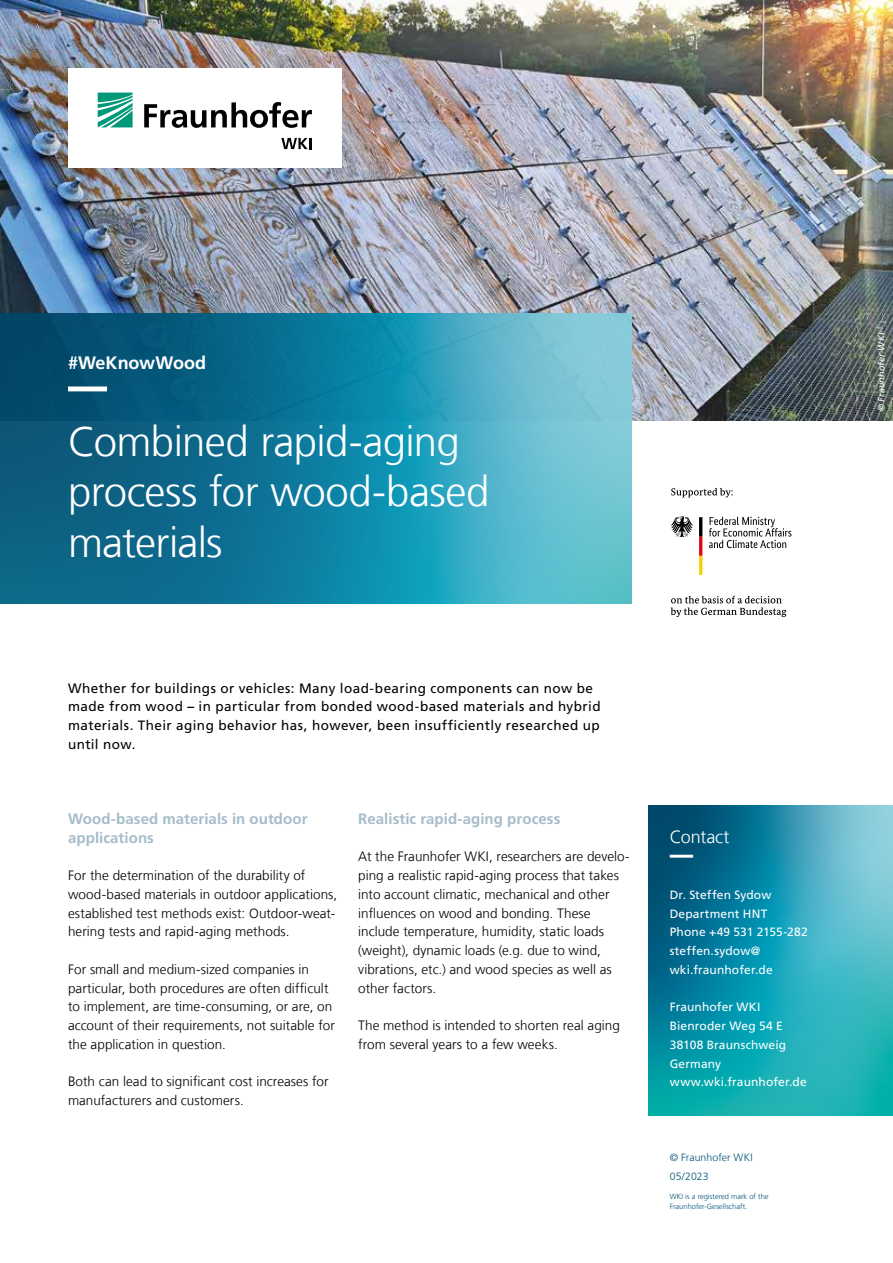
<style>
.page{position:relative;width:893px;height:1263px;background:#fff}
.page>*{position:absolute;margin:0;border:0;box-sizing:border-box;transform-origin:0 0}
.t1{font:300 42px/50.4px "Frutiger LT Com";letter-spacing:-.015em;color:#fff}
.t2{font:700 18px "Frutiger LT Com";color:#fff}
.t3{font:300 18px "Frutiger LT Com";letter-spacing:-.01em;color:#fff}
.t4{font:700 15px/18.8px "Frutiger LT Com";letter-spacing:.005em;color:#a5bcca}
.t5{font:300 13.5px/18.8px "Frutiger LT Com";color:#000}
.t6{font:13.5px/18.8px "Frutiger LT Com";letter-spacing:.03em;color:#000}
.t7{font:12px/18.8px "Frutiger LT Com";letter-spacing:.01em;color:#fff}
.t8{font:300 10.5px/18.8px "Frutiger LT Com";letter-spacing:.005em;color:#005478}
.t9{font:italic 9px "Frutiger LT Com";letter-spacing:.02em;color:#fff}
.t10{font:300 7.5px/10.5px "Frutiger LT Com";color:#005478}
.s1{font-weight:700}
</style>
<div class="page">
<img style="left:0;top:0;width:893px;height:421px">
<svg style="left:0;top:313px;width:631px;height:291px;background:#2587a4"></svg>
<svg style="left:648px;top:805px;width:245px;height:310px;background:#209aae"></svg>
<svg style="left:68px;top:386px;width:538px;height:5px;background:#3590ac"></svg>
<svg style="left:670px;top:855px;width:142px;height:3px"></svg>
<svg style="left:671px;top:488px;width:62px;height:9px"></svg>
<svg style="left:671px;top:596px;width:115px;height:21px"></svg>
<svg style="left:671px;top:516px;width:22px;height:21px"></svg>
<svg style="left:699px;top:517px;width:3px;height:58px"></svg>
<svg style="left:709px;top:517px;width:82px;height:31px"></svg>
<div style="left:68px;top:68px;width:273px;height:100px;background:#fff"></div>
<svg style="left:98px;top:93px;width:35px;height:34px"></svg>
<svg style="left:144px;top:102px;width:168px;height:26px"></svg>
<svg style="left:281px;top:138px;width:30px;height:11px"></svg>
<h2 class="t2" style="left:68px;top:352px;width:140px">#WeKnowWood</h2>
<h1 class="t1" style="left:68px;top:416px;width:423px">Combined rapid-aging process for wood-based materials</h1>
<p class="t6" style="left:68px;top:679px;width:534px">Whether for buildings or vehicles: Many load-bearing components can now be made from wood <span class="s1">–</span> in particular from bonded wood-based materials and hybrid materials. Their aging behavior has, however, been insufficiently researched up until now.</p>
<p class="t4" style="left:68px;top:809px;width:241px">Wood-based materials in outdoor applications</p>
<p class="t5" style="left:68px;top:866px;width:271px">For the determination of the durability of wood-based materials in outdoor applications, established test methods exist: Outdoor-weat&shy;hering tests and rapid-aging methods.</p>
<p class="t5" style="left:68px;top:960px;width:268px">For small and medium-sized companies in particular, both procedures are often difficult to implement, are time-consuming, or are, on account of their requirements, not suitable for the application in question.</p>
<p class="t5" style="left:68px;top:1072px;width:262px">Both can lead to significant cost increases for manufacturers and customers.</p>
<p class="t4" style="left:358px;top:809px;width:204px">Realistic rapid-aging process</p>
<p class="t5" style="left:358px;top:847px;width:273px">At the Fraunhofer WKI, researchers are develo&shy;ping a realistic rapid-aging process that takes into account climatic, mechanical and other influences on wood and bonding. These include temperature, humidity, static loads (weight), dynamic loads (e.g. due to wind, vibrations, etc.) and wood species as well as other factors.</p>
<p class="t5" style="left:358px;top:1016px;width:263px">The method is intended to shorten real aging from several years to a few weeks.</p>
<h2 class="t3" style="left:670px;top:826px;width:61px">Contact</h2>
<p class="t7" style="left:670px;top:885px;width:139px">Dr. Steffen Sydow<br>Department HNT<br>Phone +49 531 2155-282 steffen.sydow@ wki.fraunhofer.de</p>
<p class="t7" style="left:670px;top:998px;width:139px">Fraunhofer WKI<br>Bienroder Weg 54 E<br>38108 Braunschweig<br>Germany www.wki.fraunhofer.de</p>
<p class="t8" style="left:670px;top:1148px;width:85px">© Fraunhofer WKI<br>05/2023</p>
<p class="t10" style="left:670px;top:1191px;width:100px">WKI is a registered mark of the<br>Fraunhofer-Gesellschaft.</p>
<p class="t9" style="left:876px;top:411px;width:80px;rotate:-90deg">© Fraunhofer WKI</p>
</div>
